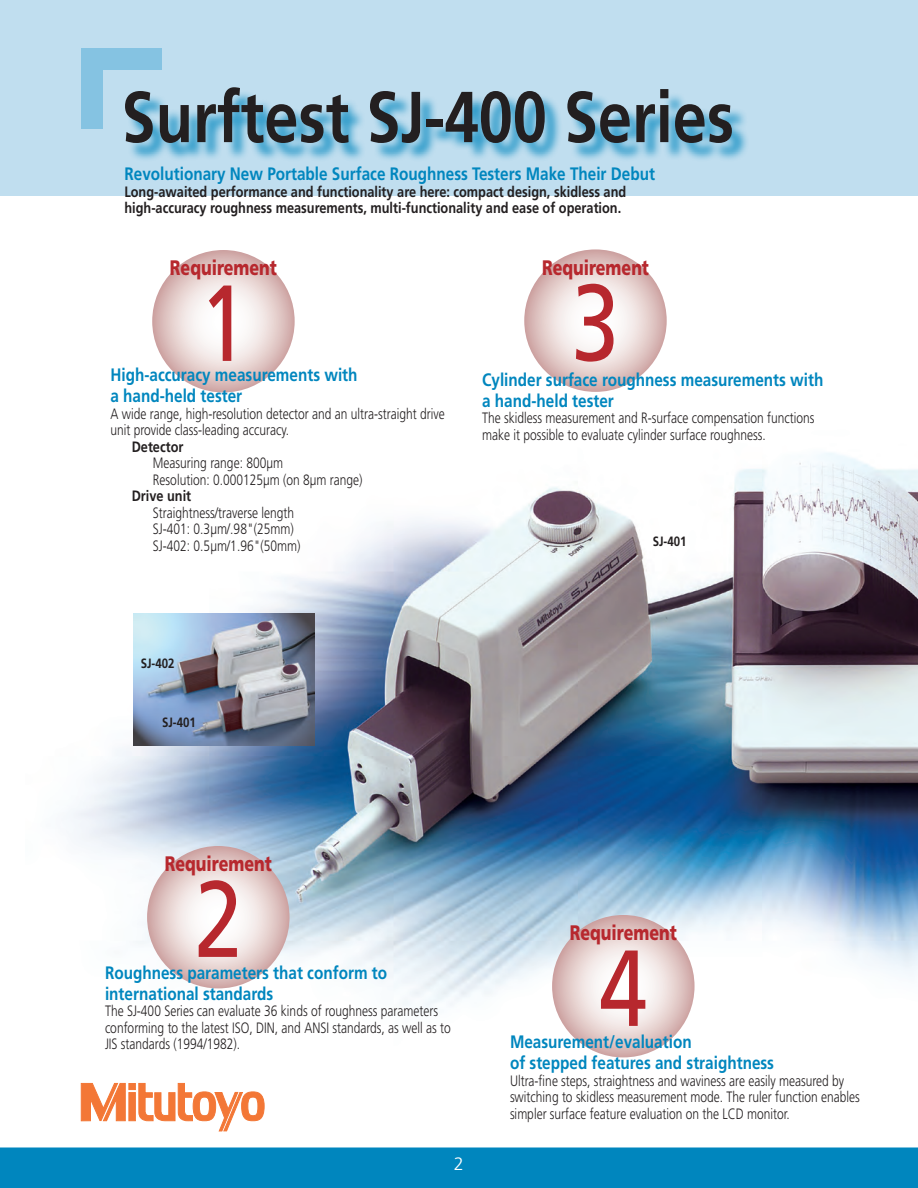
<style>
.page{position:relative;width:918px;height:1188px;background:#fff}
.page>*{position:absolute;margin:0;border:0;box-sizing:border-box;transform-origin:0 0}
.t1{font:108px "Mitutoyo Frutiger";color:#b7282e}
.t2{font:700 72px "Mitutoyo Frutiger";color:#231f20}
.t3{font:900 21px "Mitutoyo Frutiger";color:#b7282e;scale:.8 1}
.t4{font:700 18px/21px "Mitutoyo Frutiger";color:#0086be}
.t5{font:300 18px "Frutiger";color:#fff}
.t6{font:300 15px/16.5px "Mitutoyo Frutiger";color:#231f20}
.t7{font:700 15px/16.5px "Mitutoyo Frutiger";color:#231f20}
.t8{font:700 13.5px "Mitutoyo Frutiger";color:#231f20}
</style>
<div class="page">
<div style="left:0;top:0;width:918px;height:196px;background:#c0deef"></div>
<div style="left:0;top:1148px;width:918px;height:40px;background:#0086be"></div>
<div style="left:81px;top:48px;width:81px;height:21px;background:#85c3e2"></div>
<div style="left:81px;top:48px;width:21px;height:81px;background:#85c3e2"></div>
<svg style="left:81px;top:1083px;width:45px;height:38px"></svg>
<div style="left:129px;top:1092px;width:7px;height:29px;background:#f37736;border:1px solid #f37736"></div>
<div style="left:129px;top:1083px;width:7px;height:7px;background:#f37736;border:1px solid #f37736"></div>
<svg style="left:138px;top:1083px;width:127px;height:49px"></svg>
<img style="left:66px;top:388px;width:852px;height:670px">
<img style="left:133px;top:614px;width:182px;height:132px">
<svg style="left:152px;top:250px;width:143px;height:142px"></svg>
<svg style="left:147px;top:846px;width:143px;height:142px"></svg>
<svg style="left:524px;top:249px;width:143px;height:143px"></svg>
<svg style="left:552px;top:915px;width:143px;height:142px"></svg>
<div style="left:127px;top:89px;width:623px;height:73px;background:#0086be;opacity:.75"></div>
<h2 class="t2" style="left:122px;top:75px;width:614px">Surftest SJ-400 Series</h2>
<p class="t4" style="left:124px;top:164px;width:532px">Revolutionary New Portable Surface Roughness Testers Make Their Debut</p>
<p class="t7" style="left:124px;top:183px;width:503px">Long-awaited performance and functionality are here: compact design, skidless and high-accuracy roughness measurements, multi-functionality and ease of operation.</p>
<h3 class="t3" style="left:170px;top:255px;width:135px">Requirement</h3>
<h1 class="t1" style="left:199px;top:260px;width:50px">1</h1>
<p class="t4" style="left:110px;top:365px;width:249px">High-accuracy measurements with a hand-held tester</p>
<p class="t6" style="left:110px;top:406px;width:336px">A wide range, high-resolution detector and an ultra-straight drive unit provide class-leading accuracy.</p>
<p class="t7" style="left:132px;top:438px;width:53px">Detector</p>
<p class="t6" style="left:153px;top:455px;width:211px">Measuring range: 800µm<br>Resolution: 0.000125μm (on 8μm range)</p>
<p class="t7" style="left:132px;top:488px;width:61px">Drive unit</p>
<p class="t6" style="left:153px;top:505px;width:149px">Straightness/traverse length<br>SJ-401: 0.3µm/.98"(25mm)<br>SJ-402: 0.5µm/1.96"(50mm)</p>
<h3 class="t3" style="left:542px;top:255px;width:135px">Requirement</h3>
<h1 class="t1" style="left:572px;top:259px;width:50px">3</h1>
<p class="t4" style="left:482px;top:369px;width:343px">Cylinder surface roughness measurements with a hand-held tester</p>
<p class="t6" style="left:482px;top:410px;width:334px">The skidless measurement and R-surface compensation functions make it possible to evaluate cylinder surface roughness.</p>
<p class="t8" style="left:653px;top:533px;width:35px">SJ-401</p>
<p class="t8" style="left:141px;top:656px;width:35px">SJ-402</p>
<p class="t8" style="left:162px;top:714px;width:35px">SJ-401</p>
<h3 class="t3" style="left:165px;top:851px;width:135px">Requirement</h3>
<h1 class="t1" style="left:194px;top:856px;width:50px">2</h1>
<p class="t4" style="left:105px;top:962px;width:284px">Roughness parameters that conform to international standards</p>
<p class="t6" style="left:105px;top:1003px;width:347px">The SJ-400 Series can evaluate 36 kinds of roughness parameters conforming to the latest ISO, DIN, and ANSI standards, as well as to<br>JIS standards (1994/1982).</p>
<p class="t5" style="left:454px;top:1154px;width:12px">2</p>
<h3 class="t3" style="left:570px;top:920px;width:135px">Requirement</h3>
<h1 class="t1" style="left:599px;top:925px;width:50px">4</h1>
<p class="t4" style="left:510px;top:1032px;width:266px">Measurement/evaluation<br>of stepped features and straightness</p>
<p class="t6" style="left:510px;top:1073px;width:351px">Ultra-fine steps, straightness and waviness are easily measured by switching to skidless measurement mode. The ruler function enables simpler surface feature evaluation on the LCD monitor.</p>
</div>
